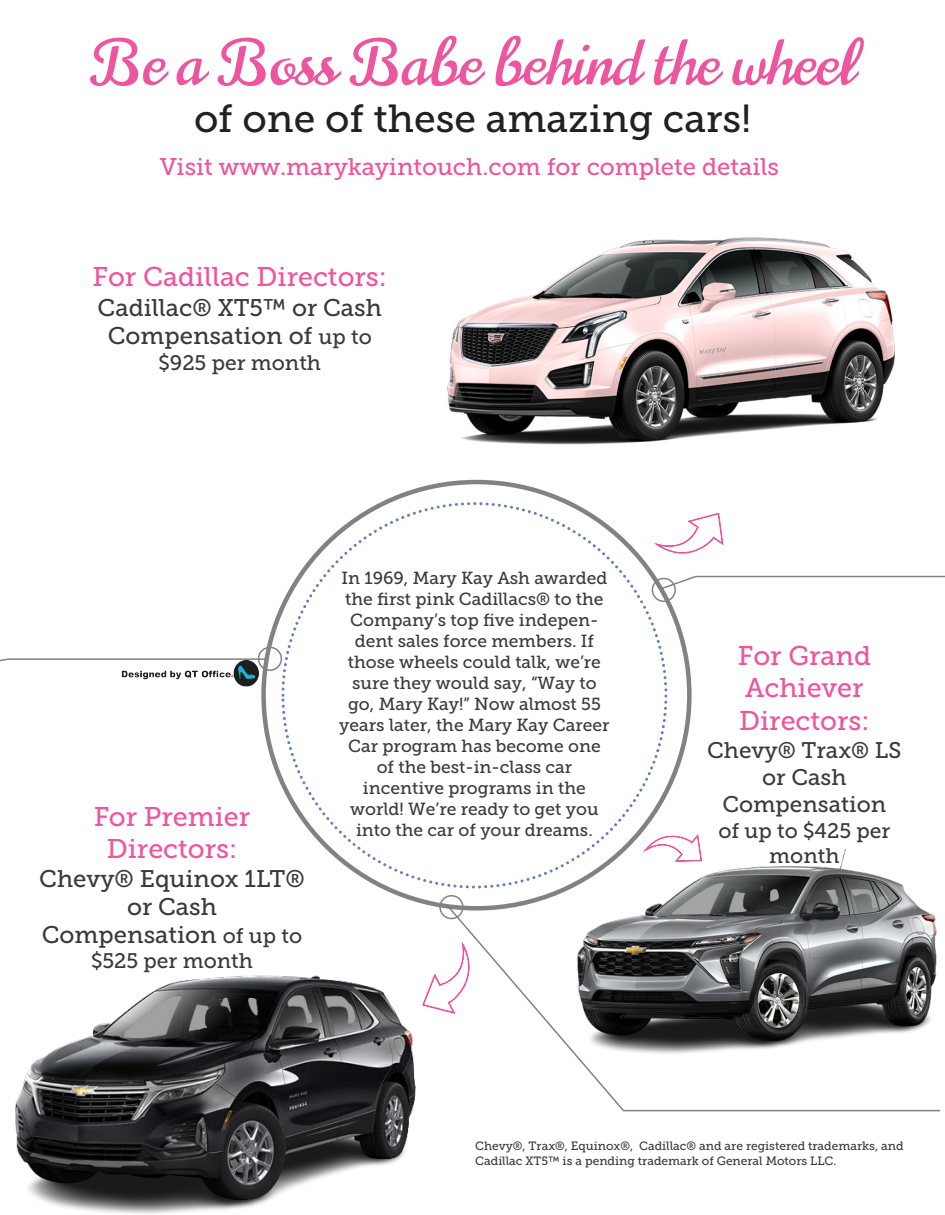
<style>
.page{position:relative;width:945px;height:1215px;background:#fff}
.page>*{position:absolute;margin:0;border:0;box-sizing:border-box;transform-origin:0 0}
.t1{font:63px "Norican";color:#ed559e}
.t2{font:39px "Museo Slab 500";color:#212121}
.t3{font:27px/32.4px "Museo Slab 500";color:#ed559e}
.t4{font:24px/27.9px "Museo Slab 500";color:#393a39;text-align:center}
.t5{font:24px "Museo Slab 500";color:#ed559e}
.t6{font:22.5px/26.8px "Museo Slab 500";color:#393a39;text-align:center}
.t7{font:21px/25px "Museo Slab 500";color:#393a39;text-align:center}
.t8{font:17.4px/21px "Museo Slab 500";color:#393a39;text-align:center}
.t9{font:12px/14.4px "Museo Slab 500";color:#393a39}
.s1{font-size:21px}
</style>
<div class="page">
<img style="left:435px;top:237px;width:460px;height:325px">
<svg style="left:0;top:658px;width:267px;height:29px"></svg>
<svg style="left:652px;top:575px;width:293px;height:88px"></svg>
<svg style="left:431px;top:830px;width:510px;height:282px"></svg>
<div style="left:264px;top:482px;width:425px;height:426px;background:#fff;border-radius:50%"></div>
<div style="left:652px;top:578px;width:24px;height:24px;border:2px solid #808285;border-radius:50%"></div>
<div style="left:439px;top:895px;width:25px;height:24px;border:2px solid #808285;border-radius:50%"></div>
<div style="left:258px;top:647px;width:24px;height:24px;border:2px solid #808285;border-radius:50%"></div>
<svg style="left:641px;top:834px;width:61px;height:9px"></svg>
<img style="left:121px;top:661px;width:138px;height:25px">
<svg style="left:431px;top:916px;width:39px;height:98px"></svg>
<svg style="left:655px;top:513px;width:68px;height:41px"></svg>
<img style="left:560px;top:843px;width:381px;height:217px">
<img style="left:15px;top:879px;width:416px;height:335px">
<h1 class="t1" style="left:90px;top:20px;width:767px">Be a Boss Babe behind the wheel</h1>
<h2 class="t2" style="left:194px;top:97px;width:558px">of one of these amazing cars!</h2>
<h3 class="t5" style="left:160px;top:154px;width:621px">Visit www.marykayintouch.com for complete details</h3>
<h3 class="t3" style="left:93px;top:261px;width:296px">For Cadillac Directors:</h3>
<h3 class="t4" style="left:98px;top:293px;width:286px">Cadillac® XT5™ or Cash<br>Compensation of <span class="s1">up to</span></h3>
<p class="t7" style="left:158px;top:350px;width:164px">$925 per month</p>
<h3 class="t3" style="left:94px;top:800px;width:158px;text-align:center">For Premier<br>Directors:</h3>
<h3 class="t4" style="left:39px;top:865px;width:267px">Chevy® Equinox 1LT® or Cash<br>Compensation <span class="s1">of up to</span></h3>
<p class="t7" style="left:91px;top:949px;width:163px">$525 per month</p>
<p class="t8" style="left:339px;top:568px;width:272px">In 1969, Mary Kay Ash awarded the first pink Cadillacs® to the<br>Company’s top five indepen&shy;dent sales force members. If those wheels could talk, we’re sure they would say, “Way to go, Mary Kay!” Now almost 55 years later, the Mary Kay Career<br>Car program has become one of the best-in-class car incentive programs in the world! We’re ready to get you into the car of your dreams.</p>
<h3 class="t3" style="left:738px;top:639px;width:135px">For Grand<br>Achiever<br>Directors:</h3>
<p class="t6" style="left:707px;top:737px;width:196px">Chevy® Trax® LS or Cash<br>Compensation</p>
<p class="t7" style="left:718px;top:818px;width:173px">of up to $425 per month</p>
<p class="t9" style="left:475px;top:1139px;width:430px">Chevy®, Trax®, Equinox®, Cadillac® and are registered trademarks, and<br>Cadillac XT5™ is a pending trademark of General Motors LLC.</p>
</div>
